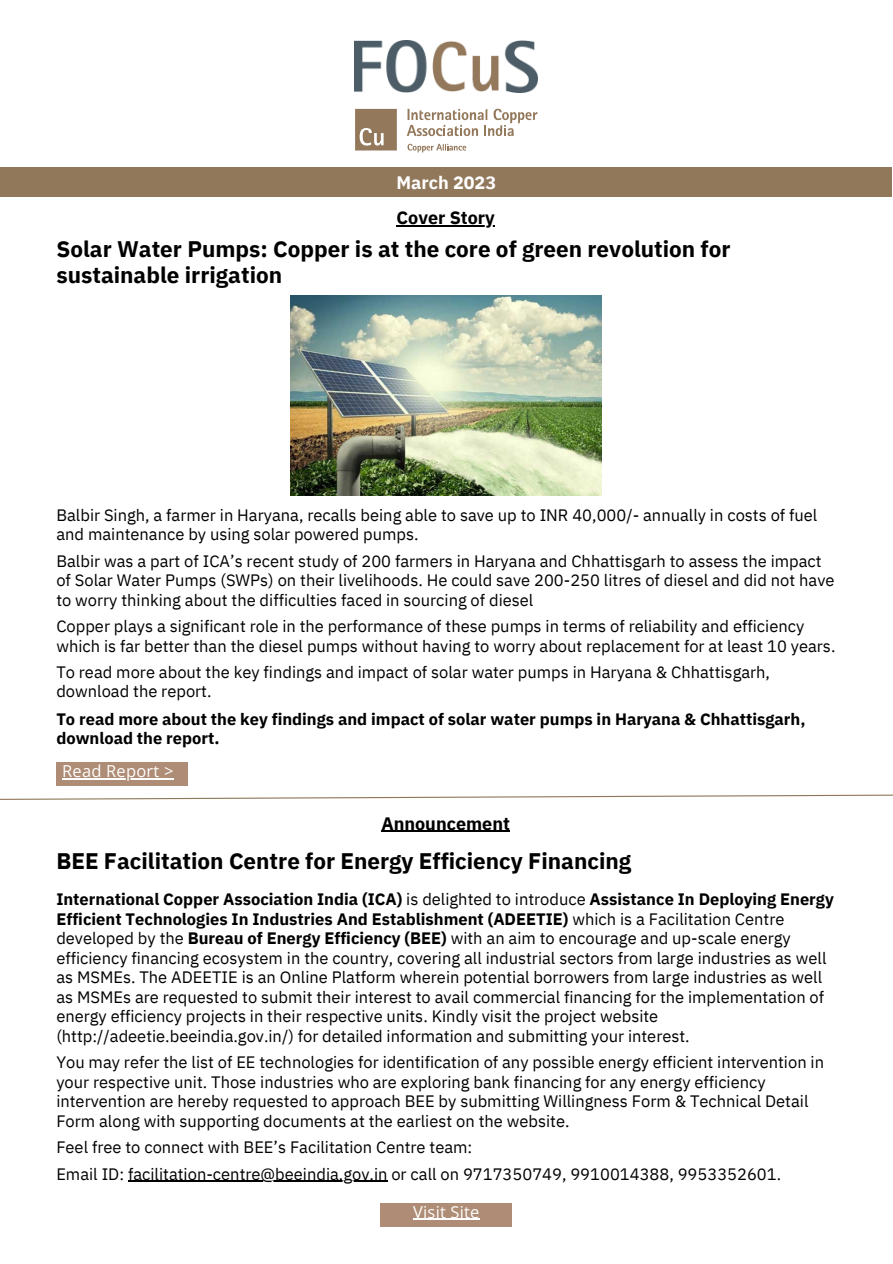
<style>
.page{position:relative;width:893px;height:1264px;background:#fff}
.page>*{position:absolute;margin:0;border:0;box-sizing:border-box;transform-origin:0 0}
.t1{font:700 22.5px/25.8px "IBM Plex Sans";color:#000}
.t2{font:700 18px "IBM Plex Sans";color:#000}
.t3{font:700 18px "IBM Plex Sans";color:#fffefe}
.t4{font:16.5px/19.5px "IBM Plex Sans";color:#000}
.t5{font:700 16.5px/19px "IBM Plex Sans";color:#000}
.t6{font:16.5px "Open Sans";letter-spacing:.015em;color:#fefefe}
.s1{font-weight:700}
</style>
<div class="page">
<svg style="left:355px;top:109px;width:42px;height:41px;background:#9d856b"></svg>
<svg style="left:406px;top:109px;width:131px;height:28px"></svg>
<svg style="left:407px;top:143px;width:59px;height:10px"></svg>
<img style="left:354px;top:40px;width:184px;height:52px">
<div style="left:0;top:167px;width:891px;height:30px;background:#91785b"></div>
<img style="left:291px;top:295px;width:310px;height:201px">
<hr style="left:396px;top:225px;width:99px;height:1px;background:#000">
<hr style="left:381px;top:830px;width:129px;height:1px;background:#000">
<hr style="left:128px;top:1180px;width:259px;height:1px;background:#000">
<div style="left:56px;top:762px;width:132px;height:24px;background:#af8c75"></div>
<hr style="left:62px;top:778px;width:112px;height:1px;background:#fefefe">
<div style="left:380px;top:1202px;width:132px;height:24px;background:#af8c75"></div>
<hr style="left:413px;top:1218px;width:66px;height:1px;background:#fefefe">
<svg style="left:0;top:794px;width:892px;height:6px"></svg>
<p class="t3" style="left:396px;top:170px;width:101px">March 2023</p>
<p class="t2" style="left:396px;top:205px;width:100px">Cover Story</p>
<h1 class="t1" style="left:56px;top:236px;width:675px">Solar Water Pumps: Copper is at the core of green revolution for sustainable irrigation</h1>
<p class="t4" style="left:56px;top:504px;width:762px">Balbir Singh, a farmer in Haryana, recalls being able to save up to INR 40,000/- annually in costs of fuel and maintenance by using solar powered pumps.</p>
<p class="t4" style="left:56px;top:550px;width:779px">Balbir was a part of ICA’s recent study of 200 farmers in Haryana and Chhattisgarh to assess the impact of Solar Water Pumps (SWPs) on their livelihoods. He could save 200-250 litres of diesel and did not have to worry thinking about the difficulties faced in sourcing of diesel</p>
<p class="t4" style="left:56px;top:616px;width:780px">Copper plays a significant role in the performance of these pumps in terms of reliability and efficiency which is far better than the diesel pumps without having to worry about replacement for at least 10 years.</p>
<p class="t4" style="left:56px;top:662px;width:715px">To read more about the key findings and impact of solar water pumps in Haryana &amp; Chhattisgarh, download the report.</p>
<p class="t5" style="left:56px;top:709px;width:750px">To read more about the key findings and impact of solar water pumps in Haryana &amp; Chhattisgarh, download the report.</p>
<p class="t6" style="left:62px;top:759px;width:113px">Read Report &gt;</p>
<p class="t2" style="left:381px;top:811px;width:130px">Announcement</p>
<h1 class="t1" style="left:56px;top:848px;width:576px">BEE Facilitation Centre for Energy Efficiency Financing</h1>
<p class="t4" style="left:56px;top:889px;width:778px"><span class="s1">International Copper Association India (ICA)</span> is delighted to introduce <span class="s1">Assistance In Deploying Energy Efficient Technologies In Industries And Establishment (ADEETIE)</span> which is a Facilitation Centre developed by the <span class="s1">Bureau of Energy Efficiency (BEE)</span> with an aim to encourage and up-scale energy efficiency financing ecosystem in the country, covering all industrial sectors from large industries as well as MSMEs. The ADEETIE is an Online Platform wherein potential borrowers from large industries as well as MSMEs are requested to submit their interest to avail commercial financing for the implementation of energy efficiency projects in their respective units. Kindly visit the project website (http://adeetie.beeindia.gov.in/) for detailed information and submitting your interest.</p>
<p class="t4" style="left:56px;top:1052px;width:769px">You may refer the list of EE technologies for identification of any possible energy efficient intervention in your respective unit. Those industries who are exploring bank financing for any energy efficiency intervention are hereby requested to approach BEE by submitting Willingness Form &amp; Technical Detail Form along with supporting documents at the earliest on the website.</p>
<p class="t4" style="left:56px;top:1133px;width:726px;line-height:26.5px">Feel free to connect with BEE’s Facilitation Centre team:<br>Email ID: facilitation-centre@beeindia.gov.in or call on 9717350749, 9910014388, 9953352601.</p>
<p class="t6" style="left:413px;top:1200px;width:68px">Visit Site</p>
</div>
